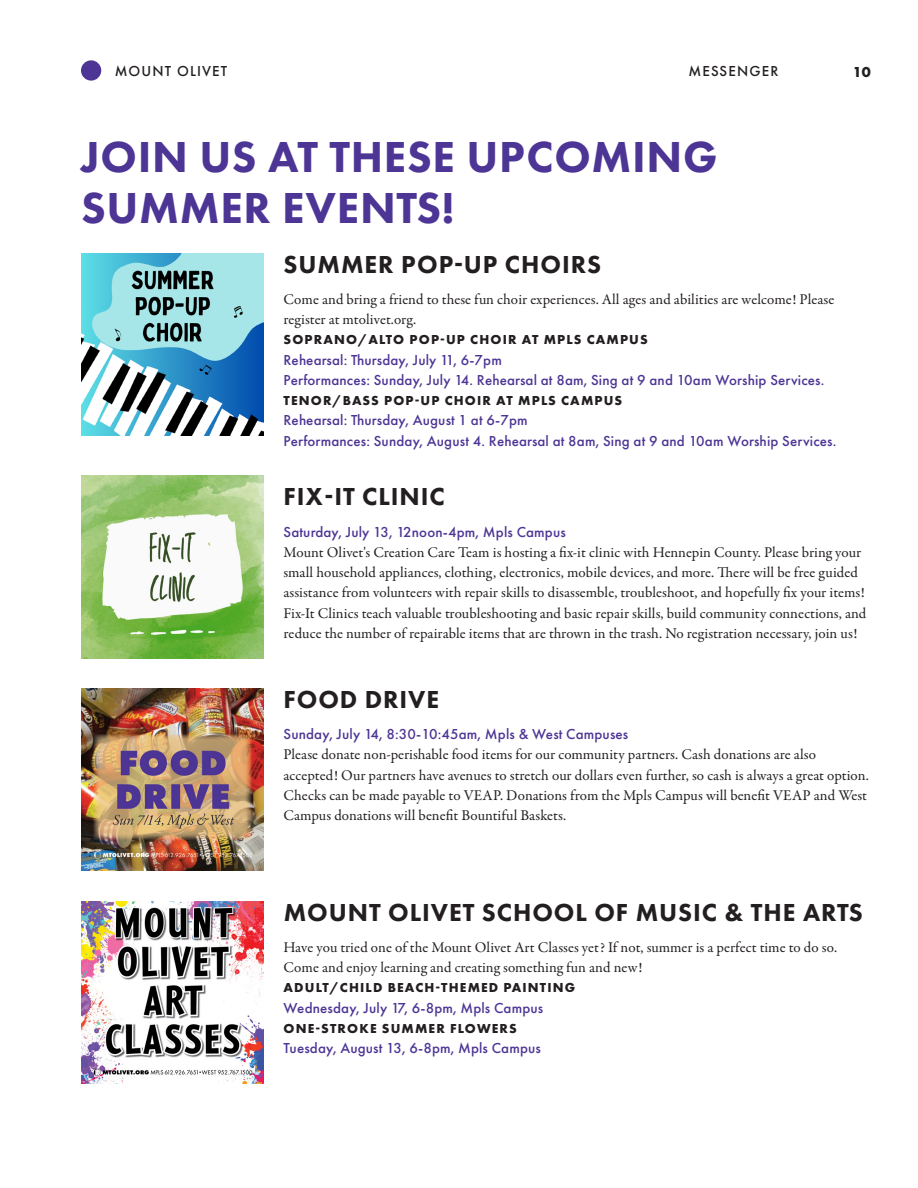
<style>
.page{position:relative;width:918px;height:1188px;background:#fff}
.page>*{position:absolute;margin:0;border:0;box-sizing:border-box;transform-origin:0 0}
.t1{font:800 45px/50.7px "Futura PT";letter-spacing:.015em;color:#4d3595}
.t2{font:800 25.5px "Futura PT";letter-spacing:.035em;color:#231f20}
.t3{font:15px/20.2px "Garamond Premr Pro";letter-spacing:.005em;color:#231f20}
.t4{font:500 15px "Futura PT";letter-spacing:.01em;color:#4d3595}
.t5{font:500 15px "Futura PT";letter-spacing:.075em;color:#231f20}
.t6{font:700 15px "Futura PT";color:#231f20}
.t7{font:700 13.5px "Futura PT";letter-spacing:.085em;color:#231f20}
</style>
<div class="page">
<div style="left:81px;top:60px;width:20px;height:21px;background:#4d3595;border-radius:50%"></div>
<img style="left:81px;top:253px;width:182px;height:182px">
<img style="left:81px;top:476px;width:182px;height:182px">
<img style="left:81px;top:901px;width:182px;height:182px">
<img style="left:81px;top:688px;width:182px;height:183px">
<p class="t5" style="left:115px;top:62px;width:114px">MOUNT OLIVET</p>
<p class="t5" style="left:688px;top:62px;width:91px">MESSENGER</p>
<p class="t6" style="left:853px;top:62px;width:19px">10</p>
<p class="t1" style="left:81px;top:131px;width:638px">JOIN US AT THESE UPCOMING<br>SUMMER EVENTS!</p>
<p class="t2" style="left:284px;top:249px;width:319px">SUMMER POP-UP CHOIRS</p>
<p class="t3" style="left:284px;top:289px;width:552px">Come and bring a friend to these fun choir experiences. All ages and abilities are welcome! Please register at mtolivet.org.</p>
<p class="t7" style="left:284px;top:331px;width:366px">SOPRANO/ALTO POP-UP CHOIR AT MPLS CAMPUS</p>
<p class="t4" style="left:284px;top:350px;width:220px">Rehearsal: Thursday, July 11, 6-7pm</p>
<p class="t4" style="left:284px;top:371px;width:542px">Performances: Sunday, July 14. Rehearsal at 8am, Sing at 9 and 10am Worship Services.</p>
<p class="t7" style="left:284px;top:392px;width:340px">TENOR/BASS POP-UP CHOIR AT MPLS CAMPUS</p>
<p class="t4" style="left:284px;top:411px;width:246px">Rehearsal: Thursday, August 1 at 6-7pm</p>
<p class="t4" style="left:284px;top:431px;width:554px">Performances: Sunday, August 4. Rehearsal at 8am, Sing at 9 and 10am Worship Services.</p>
<p class="t2" style="left:284px;top:481px;width:163px">FIX-IT CLINIC</p>
<p class="t4" style="left:284px;top:523px;width:284px">Saturday, July 13, 12noon-4pm, Mpls Campus</p>
<p class="t3" style="left:284px;top:542px;width:584px">Mount Olivet's Creation Care Team is hosting a fix-it clinic with Hennepin County. Please bring your small household appliances, clothing, electronics, mobile devices, and more. There will be free guided assistance from volunteers with repair skills to disassemble, troubleshoot, and hopefully fix your items!<br>Fix-It Clinics teach valuable troubleshooting and basic repair skills, build community connections, and reduce the number of repairable items that are thrown in the trash. No registration necessary, join us!</p>
<p class="t2" style="left:284px;top:684px;width:157px">FOOD DRIVE</p>
<p class="t4" style="left:284px;top:725px;width:346px">Sunday, July 14, 8:30-10:45am, Mpls &amp; West Campuses</p>
<p class="t3" style="left:284px;top:745px;width:587px">Please donate non-perishable food items for our community partners. Cash donations are also accepted! Our partners have avenues to stretch our dollars even further, so cash is always a great option.<br>Checks can be made payable to VEAP. Donations from the Mpls Campus will benefit VEAP and West Campus donations will benefit Bountiful Baskets.</p>
<p class="t2" style="left:284px;top:897px;width:581px">MOUNT OLIVET SCHOOL OF MUSIC &amp; THE ARTS</p>
<p class="t3" style="left:284px;top:937px;width:555px">Have you tried one of the Mount Olivet Art Classes yet? If not, summer is a perfect time to do so.<br>Come and enjoy learning and creating something fun and new!</p>
<p class="t7" style="left:284px;top:979px;width:293px">ADULT/CHILD BEACH-THEMED PAINTING</p>
<p class="t4" style="left:284px;top:998px;width:261px">Wednesday, July 17, 6-8pm, Mpls Campus</p>
<p class="t7" style="left:284px;top:1020px;width:235px">ONE-STROKE SUMMER FLOWERS</p>
<p class="t4" style="left:284px;top:1039px;width:259px">Tuesday, August 13, 6-8pm, Mpls Campus</p>
</div>
